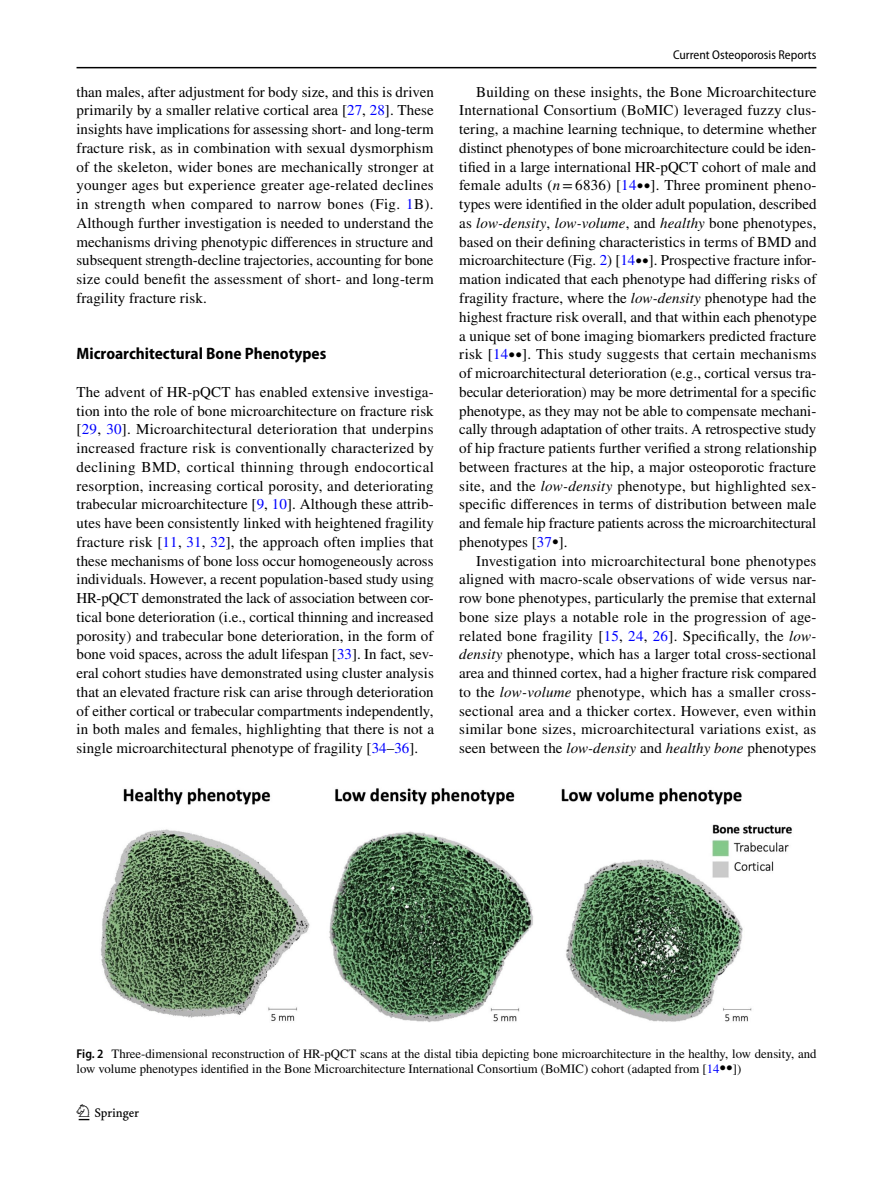
<style>
.page{position:relative;width:893px;height:1187px;background:#fff}
.page>*{position:absolute;margin:0;border:0;box-sizing:border-box;transform-origin:0 0}
.t1{font:22.5px "Springnew Regular 2";color:#000}
.t2{font:700 semi-condensed 16.5px "Myriad Pro";color:#000}
.t3{font:15px/18.8px "STIX";letter-spacing:.005em;color:#000;text-align:justify}
.t4{font:12.75px/15px "STIX";color:#000}
.t5{font:semi-condensed 12.75px "Myriad Pro";color:#000}
.s1{color:#00f}
.s2{font-style:italic}
.s3{font-size:12.75px}
.s4{font-family:"Myriad Pro";font-weight:600;font-stretch:semi-condensed}
</style>
<div class="page">
<hr style="left:77px;top:67px;width:739px;height:1px;background:#000">
<img style="left:100px;top:788px;width:692px;height:234px">
<p class="t3" style="left:77px;top:83px;width:359px">than males, after adjustment for body size, and this is driven primarily by a smaller relative cortical area [<span class="s1">27</span>, <span class="s1">28</span>]. These insights have implications for assessing short- and long-term fracture risk, as in combination with sexual dysmorphism of the skeleton, wider bones are mechanically stronger at younger ages but experience greater age-related declines in strength when compared to narrow bones (Fig. <span class="s1">1</span>B).<br>Although further investigation is needed to understand the mechanisms driving phenotypic differences in structure and subsequent strength-decline trajectories, accounting for bone size could benefit the assessment of short- and long-term fragility fracture risk.</p>
<p class="t2" style="left:77px;top:344px;width:251px">Microarchitectural Bone Phenotypes</p>
<p class="t3" style="left:77px;top:383px;width:359px">The advent of HR-pQCT has enabled extensive investiga&shy;tion into the role of bone microarchitecture on fracture risk [<span class="s1">29</span>, <span class="s1">30</span>]. Microarchitectural deterioration that underpins increased fracture risk is conventionally characterized by declining BMD, cortical thinning through endocortical resorption, increasing cortical porosity, and deteriorating trabecular microarchitecture [<span class="s1">9</span>, <span class="s1">10</span>]. Although these attrib&shy;utes have been consistently linked with heightened fragility fracture risk [<span class="s1">11</span>, <span class="s1">31</span>, <span class="s1">32</span>], the approach often implies that these mechanisms of bone loss occur homogeneously across individuals. However, a recent population-based study using HR-pQCT demonstrated the lack of association between cor&shy;tical bone deterioration (i.e., cortical thinning and increased porosity) and trabecular bone deterioration, in the form of bone void spaces, across the adult lifespan [<span class="s1">33</span>]. In fact, sev&shy;eral cohort studies have demonstrated using cluster analysis that an elevated fracture risk can arise through deterioration of either cortical or trabecular compartments independently, in both males and females, highlighting that there is not a single microarchitectural phenotype of fragility [<span class="s1">34</span>–<span class="s1">36</span>].</p>
<p class="t5" style="left:673px;top:48px;width:145px">Current Osteoporosis Reports</p>
<p class="t3" style="left:459px;top:83px;width:359px;text-indent:17px">Building on these insights, the Bone Microarchitecture International Consortium (BoMIC) leveraged fuzzy clus&shy;tering, a machine learning technique, to determine whether distinct phenotypes of bone microarchitecture could be iden&shy;tified in a large international HR-pQCT cohort of male and female adults (<span class="s2">n</span>=6836) [<span class="s1">14</span><span class="s3">••</span>]. Three prominent pheno&shy;types were identified in the older adult population, described as <span class="s2">low-density</span>, <span class="s2">low-volume</span>, and <span class="s2">healthy</span> bone phenotypes, based on their defining characteristics in terms of BMD and microarchitecture (Fig. <span class="s1">2</span>) [<span class="s1">14</span><span class="s3">••</span>]. Prospective fracture infor&shy;mation indicated that each phenotype had differing risks of fragility fracture, where the <span class="s2">low-density</span> phenotype had the highest fracture risk overall, and that within each phenotype a unique set of bone imaging biomarkers predicted fracture risk [<span class="s1">14</span><span class="s3">••</span>]. This study suggests that certain mechanisms of microarchitectural deterioration (e.g., cortical versus tra&shy;becular deterioration) may be more detrimental for a specific phenotype, as they may not be able to compensate mechani&shy;cally through adaptation of other traits. A retrospective study of hip fracture patients further verified a strong relationship between fractures at the hip, a major osteoporotic fracture site, and the <span class="s2">low-density</span> phenotype, but highlighted sex&shy;specific differences in terms of distribution between male and female hip fracture patients across the microarchitectural phenotypes [<span class="s1">37</span><span class="s3">•</span>].</p>
<p class="t3" style="left:459px;top:552px;width:359px;text-indent:17px">Investigation into microarchitectural bone phenotypes aligned with macro-scale observations of wide versus nar&shy;row bone phenotypes, particularly the premise that external bone size plays a notable role in the progression of age&shy;related bone fragility [<span class="s1">15</span>, <span class="s1">24</span>, <span class="s1">26</span>]. Specifically, the <span class="s2">low&shy;density</span> phenotype, which has a larger total cross-sectional area and thinned cortex, had a higher fracture risk compared to the <span class="s2">low-volume</span> phenotype, which has a smaller cross&shy;sectional area and a thicker cortex. However, even within similar bone sizes, microarchitectural variations exist, as seen between the <span class="s2">low-density</span> and <span class="s2">healthy bone</span> phenotypes</p>
<p class="t4" style="left:77px;top:1046px;width:741px"><span class="s4">Fig. 2</span> Three-dimensional reconstruction of HR-pQCT scans at the distal tibia depicting bone microarchitecture in the healthy, low density, and low volume phenotypes identified in the Bone Microarchitecture International Consortium (BoMIC) cohort (adapted from [<span class="s1">14</span>••])</p>
<h1 class="t1" style="left:79px;top:1104px;width:62px">1 3</h1>
</div>
